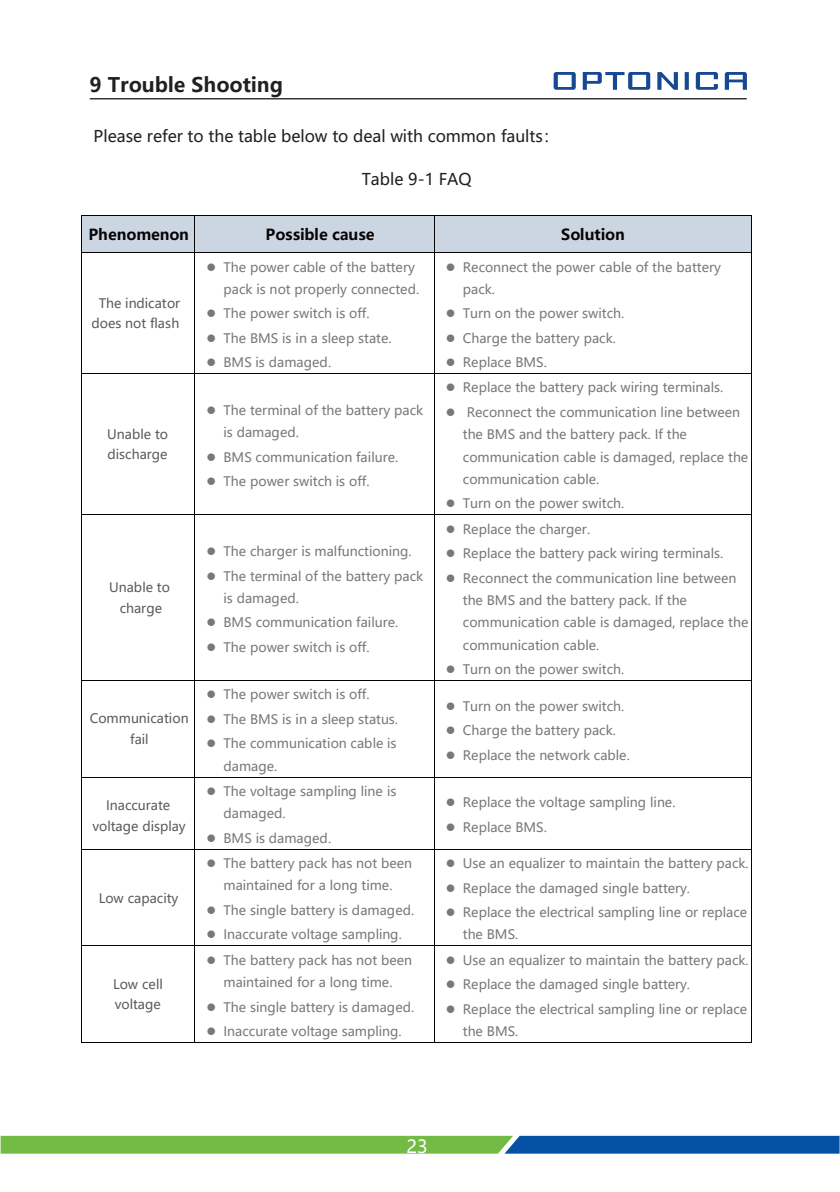
<style>
.page{position:relative;width:840px;height:1192px;background:#fff}
.page>*{position:absolute;margin:0;border:0;box-sizing:border-box;transform-origin:0 0}
.t1{font:700 20px "Microsoft Ya Hei";color:#231f20}
.t2{font:18px "Microsoft Ya Hei";color:#fff}
.t3{font:16px "Microsoft Ya Hei";color:#221f1f}
.t4{font:700 15.2px "Microsoft Ya Hei";color:#060304}
.t5{font:13px/22.4px "Microsoft Ya Hei";color:#76787b}
.t6{font:13px/20.6px "Microsoft Ya Hei";color:#595b5d;text-align:center}
</style>
<div class="page">
<div style="left:82px;top:216px;width:112px;height:36px;background:#ccd6e2"></div>
<div style="left:195px;top:216px;width:239px;height:36px;background:#ccd6e2"></div>
<div style="left:435px;top:216px;width:316px;height:36px;background:#ccd6e2"></div>
<hr style="left:82px;top:215px;width:112px;height:1px;background:#060304">
<hr style="left:195px;top:215px;width:239px;height:1px;background:#060304">
<hr style="left:435px;top:215px;width:316px;height:1px;background:#060304">
<hr style="left:81px;top:216px;width:1px;height:36px;background:#060304">
<hr style="left:194px;top:216px;width:1px;height:36px;background:#060304">
<hr style="left:434px;top:216px;width:1px;height:36px;background:#060304">
<hr style="left:751px;top:216px;width:1px;height:36px;background:#060304">
<hr style="left:82px;top:252px;width:112px;height:1px;background:#060304">
<hr style="left:195px;top:252px;width:239px;height:1px;background:#060304">
<hr style="left:435px;top:252px;width:316px;height:1px;background:#060304">
<hr style="left:81px;top:253px;width:1px;height:120px;background:#060304">
<hr style="left:194px;top:253px;width:1px;height:120px;background:#060304">
<hr style="left:434px;top:253px;width:1px;height:120px;background:#060304">
<hr style="left:751px;top:253px;width:1px;height:120px;background:#060304">
<hr style="left:82px;top:373px;width:112px;height:1px;background:#060304">
<hr style="left:195px;top:373px;width:239px;height:1px;background:#060304">
<hr style="left:435px;top:373px;width:316px;height:1px;background:#060304">
<hr style="left:81px;top:374px;width:1px;height:140px;background:#060304">
<hr style="left:194px;top:374px;width:1px;height:140px;background:#060304">
<hr style="left:434px;top:374px;width:1px;height:140px;background:#060304">
<hr style="left:751px;top:374px;width:1px;height:140px;background:#060304">
<hr style="left:82px;top:514px;width:112px;height:1px;background:#060304">
<hr style="left:195px;top:514px;width:239px;height:1px;background:#060304">
<hr style="left:435px;top:514px;width:316px;height:1px;background:#060304">
<hr style="left:81px;top:515px;width:1px;height:165px;background:#060304">
<hr style="left:194px;top:515px;width:1px;height:165px;background:#060304">
<hr style="left:434px;top:515px;width:1px;height:165px;background:#060304">
<hr style="left:751px;top:515px;width:1px;height:165px;background:#060304">
<hr style="left:82px;top:680px;width:112px;height:1px;background:#060304">
<hr style="left:195px;top:680px;width:239px;height:1px;background:#060304">
<hr style="left:435px;top:680px;width:316px;height:1px;background:#060304">
<hr style="left:81px;top:680px;width:1px;height:96px;background:#060304">
<hr style="left:194px;top:680px;width:1px;height:96px;background:#060304">
<hr style="left:434px;top:680px;width:1px;height:96px;background:#060304">
<hr style="left:751px;top:680px;width:1px;height:96px;background:#060304">
<hr style="left:82px;top:776px;width:112px;height:1px;background:#060304">
<hr style="left:195px;top:776px;width:239px;height:1px;background:#060304">
<hr style="left:435px;top:776px;width:316px;height:1px;background:#060304">
<hr style="left:81px;top:777px;width:1px;height:71px;background:#060304">
<hr style="left:194px;top:777px;width:1px;height:71px;background:#060304">
<hr style="left:434px;top:777px;width:1px;height:71px;background:#060304">
<hr style="left:751px;top:777px;width:1px;height:71px;background:#060304">
<hr style="left:82px;top:848px;width:112px;height:1px;background:#060304">
<hr style="left:195px;top:848px;width:239px;height:1px;background:#060304">
<hr style="left:435px;top:848px;width:316px;height:1px;background:#060304">
<hr style="left:81px;top:849px;width:1px;height:96px;background:#060304">
<hr style="left:194px;top:849px;width:1px;height:96px;background:#060304">
<hr style="left:434px;top:849px;width:1px;height:96px;background:#060304">
<hr style="left:751px;top:849px;width:1px;height:96px;background:#060304">
<hr style="left:82px;top:945px;width:112px;height:1px;background:#060304">
<hr style="left:195px;top:945px;width:239px;height:1px;background:#060304">
<hr style="left:435px;top:945px;width:316px;height:1px;background:#060304">
<hr style="left:81px;top:946px;width:1px;height:95px;background:#060304">
<hr style="left:82px;top:1041px;width:112px;height:1px;background:#060304">
<hr style="left:194px;top:946px;width:1px;height:95px;background:#060304">
<hr style="left:195px;top:1041px;width:239px;height:1px;background:#060304">
<hr style="left:434px;top:946px;width:1px;height:95px;background:#060304">
<hr style="left:435px;top:1041px;width:316px;height:1px;background:#060304">
<hr style="left:751px;top:946px;width:1px;height:95px;background:#060304">
<hr style="left:90px;top:98px;width:657px;height:1px;background:#221f1f">
<svg style="left:1px;top:1135px;width:839px;height:18px;background:#529772"></svg>
<svg style="left:554px;top:72px;width:193px;height:18px"></svg>
<h1 class="t1" style="left:90px;top:71px;width:195px">9 Trouble Shooting</h1>
<p class="t3" style="left:94px;top:126px;width:467px">Please refer to the table below to deal with common faults：</p>
<p class="t3" style="left:362px;top:169px;width:111px">Table 9-1 FAQ</p>
<p class="t4" style="left:88px;top:223px;width:102px">Phenomenon</p>
<p class="t4" style="left:266px;top:223px;width:111px">Possible cause</p>
<p class="t4" style="left:561px;top:223px;width:65px">Solution</p>
<p class="t6" style="left:91px;top:292px;width:90px">The indicator does not flash</p>
<p class="t6" style="left:107px;top:423px;width:62px;text-align:left">Unable to discharge</p>
<p class="t5" style="left:223px;top:255px;width:197px;text-indent:-17px">● The power cable of the battery pack is not properly connected.</p>
<p class="t5" style="left:206px;top:302px;width:165px">● The power switch is off.</p>
<p class="t5" style="left:206px;top:326px;width:187px">● The BMS is in a sleep state.</p>
<p class="t5" style="left:206px;top:351px;width:126px">● BMS is damaged.</p>
<p class="t5" style="left:223px;top:398px;width:201px;text-indent:-17px">● The terminal of the battery pack is damaged.</p>
<p class="t5" style="left:206px;top:445px;width:193px">● BMS communication failure.</p>
<p class="t5" style="left:206px;top:470px;width:165px">● The power switch is off.</p>
<p class="t6" style="left:109px;top:576px;width:62px">Unable to charge</p>
<p class="t6" style="left:90px;top:707px;width:100px">Communication fail</p>
<p class="t6" style="left:92px;top:794px;width:95px">Inaccurate voltage display</p>
<p class="t6" style="left:99px;top:887px;width:81px">Low capacity</p>
<p class="t6" style="left:113px;top:973px;width:51px;text-align:left">Low cell voltage</p>
<p class="t5" style="left:206px;top:539px;width:207px">● The charger is malfunctioning.</p>
<p class="t5" style="left:223px;top:564px;width:201px;text-indent:-17px">● The terminal of the battery pack is damaged.</p>
<p class="t5" style="left:206px;top:611px;width:193px">● BMS communication failure.</p>
<p class="t5" style="left:206px;top:635px;width:165px">● The power switch is off.</p>
<p class="t5" style="left:206px;top:683px;width:165px">● The power switch is off.</p>
<p class="t5" style="left:206px;top:707px;width:193px">● The BMS is in a sleep status.</p>
<p class="t5" style="left:223px;top:731px;width:175px;text-indent:-17px">● The communication cable is damage.</p>
<p class="t5" style="left:223px;top:779px;width:174px;text-indent:-17px">● The voltage sampling line is damaged.</p>
<p class="t5" style="left:206px;top:826px;width:126px">● BMS is damaged.</p>
<p class="t5" style="left:206px;top:851px;width:207px;text-align:center">● The battery pack has not been maintained for a long time.</p>
<p class="t5" style="left:206px;top:898px;width:209px">● The single battery is damaged.</p>
<p class="t5" style="left:206px;top:922px;width:197px">● Inaccurate voltage sampling.</p>
<p class="t5" style="left:206px;top:948px;width:207px;text-align:center">● The battery pack has not been maintained for a long time.</p>
<p class="t5" style="left:206px;top:994px;width:209px">● The single battery is damaged.</p>
<p class="t5" style="left:206px;top:1019px;width:197px">● Inaccurate voltage sampling.</p>
<p class="t5" style="left:463px;top:255px;width:260px;text-indent:-17px">● Reconnect the power cable of the battery pack.</p>
<p class="t5" style="left:446px;top:302px;width:180px">● Turn on the power switch.</p>
<p class="t5" style="left:446px;top:326px;width:172px">● Charge the battery pack.</p>
<p class="t5" style="left:446px;top:351px;width:102px">● Replace BMS.</p>
<p class="t5" style="left:446px;top:376px;width:279px">● Replace the battery pack wiring terminals.</p>
<p class="t5" style="left:463px;top:400px;width:287px;text-indent:-17px">● Reconnect the communication line between the BMS and the battery pack. If the communication cable is damaged, replace the communication cable.</p>
<p class="t5" style="left:446px;top:492px;width:180px">● Turn on the power switch.</p>
<p class="t5" style="left:446px;top:517px;width:146px">● Replace the charger.</p>
<p class="t5" style="left:446px;top:542px;width:279px">● Replace the battery pack wiring terminals.</p>
<p class="t5" style="left:463px;top:566px;width:287px;text-indent:-17px">● Reconnect the communication line between the BMS and the battery pack. If the communication cable is damaged, replace the communication cable.</p>
<p class="t5" style="left:446px;top:657px;width:180px">● Turn on the power switch.</p>
<p class="t5" style="left:446px;top:694px;width:180px">● Turn on the power switch.</p>
<p class="t5" style="left:446px;top:718px;width:172px">● Charge the battery pack.</p>
<p class="t5" style="left:446px;top:743px;width:185px">● Replace the network cable.</p>
<p class="t5" style="left:446px;top:790px;width:231px">● Replace the voltage sampling line.</p>
<p class="t5" style="left:446px;top:815px;width:103px">● Replace BMS.</p>
<p class="t5" style="left:446px;top:851px;width:304px">● Use an equalizer to maintain the battery pack.</p>
<p class="t5" style="left:446px;top:876px;width:246px">● Replace the damaged single battery.</p>
<p class="t5" style="left:463px;top:900px;width:286px;text-indent:-17px">● Replace the electrical sampling line or replace the BMS.</p>
<p class="t5" style="left:446px;top:948px;width:304px">● Use an equalizer to maintain the battery pack.</p>
<p class="t5" style="left:446px;top:972px;width:246px">● Replace the damaged single battery.</p>
<p class="t5" style="left:463px;top:997px;width:286px;text-indent:-17px">● Replace the electrical sampling line or replace the BMS.</p>
<h2 class="t2" style="left:406px;top:1125px;width:23px">23</h2>
<h2 class="t2" style="left:406px;top:1133px;width:23px">23</h2>
</div>
